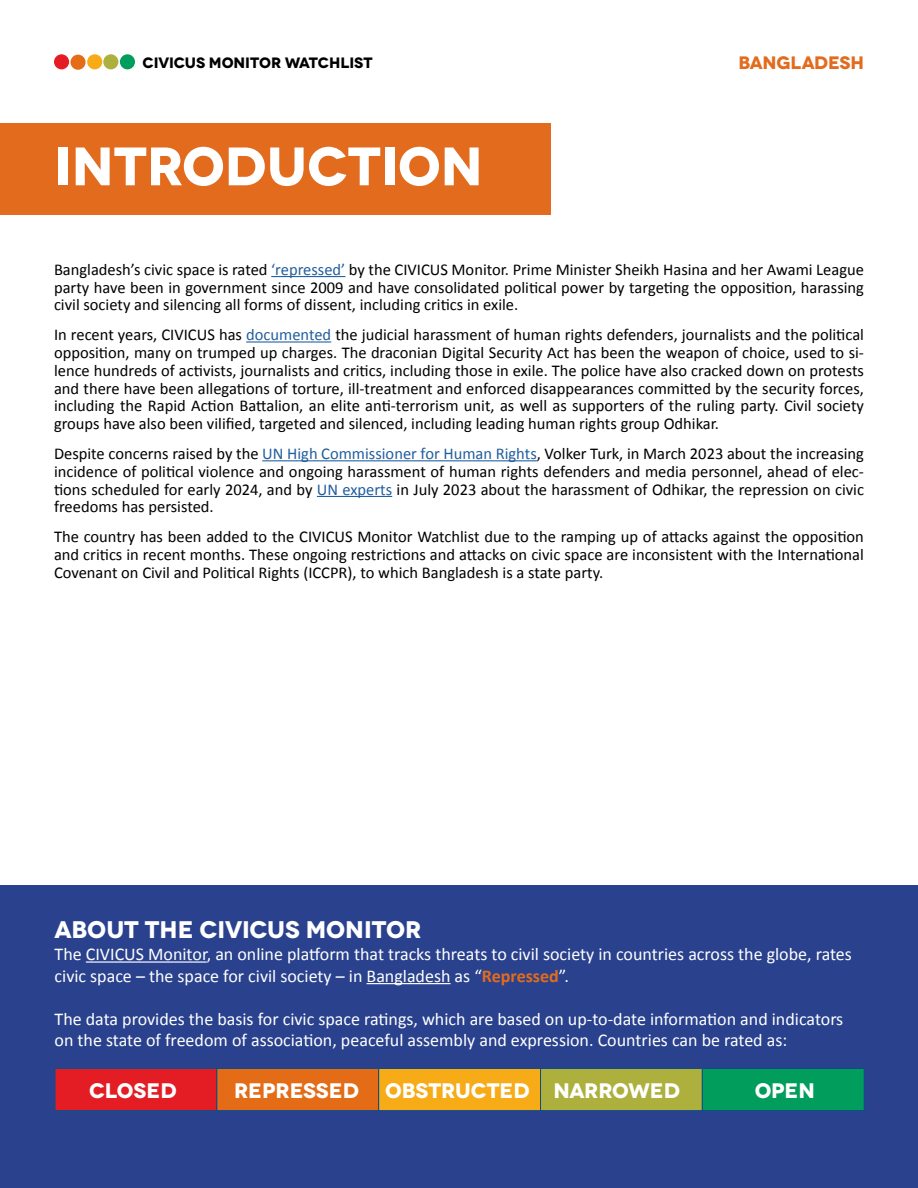
<style>
.page{position:relative;width:918px;height:1188px;background:#fff}
.page>*{position:absolute;margin:0;border:0;box-sizing:border-box;transform-origin:0 0}
.t1{font:700 54px "Novecentowide";color:#fff}
.t2{font:700 24px "Novecentowide";letter-spacing:-.01em;color:#fff}
.t3{font:700 21px "Novecentowide";color:#fff}
.t4{font:18px/21.6px "Calibri";color:#fff}
.t5{font:700 18px "Novecentowide";letter-spacing:-.01em;color:#e26b1d}
.t6{font:16.5px/17.9px "Calibri";color:#000;text-align:justify}
.t7{font:700 15px "Novecentowide";letter-spacing:-.01em;color:#000}
.s1{color:#215e9e}
.s2{font-weight:700;color:#e26b1d}
</style>
<div class="page">
<div style="left:54px;top:54px;width:15px;height:15px;background:#e41d24;border-radius:50%"></div>
<div style="left:70px;top:55px;width:16px;height:15px;background:#e46c16;border-radius:50%"></div>
<div style="left:87px;top:54px;width:15px;height:15px;background:#f7ab17;border-radius:50%"></div>
<div style="left:103px;top:54px;width:15px;height:15px;background:#adb03d;border-radius:50%"></div>
<div style="left:120px;top:54px;width:15px;height:15px;background:#019d5c;border-radius:50%"></div>
<div style="left:0;top:886px;width:918px;height:302px;background:#2a428e"></div>
<div style="left:1px;top:124px;width:550px;height:91px;background:#e26b1d"></div>
<hr style="left:271px;top:276px;width:74px;height:1px;background:#215e9e">
<hr style="left:246px;top:341px;width:85px;height:2px;background:#215e9e">
<hr style="left:262px;top:460px;width:275px;height:1px;background:#215e9e">
<hr style="left:317px;top:496px;width:75px;height:1px;background:#215e9e">
<hr style="left:86px;top:961px;width:121px;height:2px;background:#fff">
<hr style="left:367px;top:983px;width:84px;height:1px;background:#fff">
<div style="left:55px;top:1068px;width:162px;height:43px;background:#e41d24"></div>
<div style="left:55px;top:1068px;width:162px;height:43px;border:1px solid #114c85"></div>
<div style="left:217px;top:1068px;width:162px;height:43px;background:#e46c16"></div>
<div style="left:216px;top:1068px;width:163px;height:43px;border:1px solid #114c85"></div>
<div style="left:379px;top:1068px;width:162px;height:43px;background:#f7ab17"></div>
<div style="left:378px;top:1068px;width:163px;height:43px;border:1px solid #114c85"></div>
<div style="left:541px;top:1068px;width:161px;height:43px;background:#adb03d"></div>
<div style="left:540px;top:1068px;width:163px;height:43px;border:1px solid #114c85"></div>
<div style="left:702px;top:1068px;width:162px;height:43px;background:#019d5c"></div>
<div style="left:702px;top:1068px;width:163px;height:43px;border:1px solid #114c85"></div>
<p class="t7" style="left:143px;top:54px;width:232px">CIVICUS MONITOR WATCHLIST</p>
<p class="t5" style="left:738px;top:52px;width:127px">BANGLADESH</p>
<h1 class="t1" style="left:54px;top:133px;width:430px">INTRODUCTION</h1>
<p class="t6" style="left:54px;top:260px;width:812px">Bangladesh’s civic space is rated <span class="s1">‘repressed’</span> by the CIVICUS Monitor. Prime Minister Sheikh Hasina and her Awami League party have been in government since 2009 and have consolidated political power by targeting the opposition, harassing civil society and silencing all forms of dissent, including critics in exile.</p>
<p class="t6" style="left:54px;top:326px;width:812px">In recent years, CIVICUS has <span class="s1">documented</span> the judicial harassment of human rights defenders, journalists and the political opposition, many on trumped up charges. The draconian Digital Security Act has been the weapon of choice, used to si&shy;lence hundreds of activists, journalists and critics, including those in exile. The police have also cracked down on protests and there have been allegations of torture, ill-treatment and enforced disappearances committed by the security forces, including the Rapid Action Battalion, an elite anti-terrorism unit, as well as supporters of the ruling party. Civil society groups have also been vilified, targeted and silenced, including leading human rights group Odhikar.</p>
<p class="t6" style="left:54px;top:445px;width:812px">Despite concerns raised by the <span class="s1">UN High Commissioner for Human Rights</span>, Volker Turk, in March 2023 about the increasing incidence of political violence and ongoing harassment of human rights defenders and media personnel, ahead of elec&shy;tions scheduled for early 2024, and by <span class="s1">UN experts</span> in July 2023 about the harassment of Odhikar, the repression on civic freedoms has persisted.</p>
<p class="t6" style="left:54px;top:528px;width:811px">The country has been added to the CIVICUS Monitor Watchlist due to the ramping up of attacks against the opposition and critics in recent months. These ongoing restrictions and attacks on civic space are inconsistent with the International Covenant on Civil and Political Rights (ICCPR), to which Bangladesh is a state party.</p>
<h2 class="t2" style="left:55px;top:915px;width:368px">ABOUT THE CIVICUS MONITOR</h2>
<p class="t4" style="left:55px;top:943px;width:799px">The CIVICUS Monitor, an online platform that tracks threats to civil society in countries across the globe, rates civic space – the space for civil society – in Bangladesh as “<span class="s2">Repressed</span>”.</p>
<p class="t4" style="left:55px;top:1008px;width:790px">The data provides the basis for civic space ratings, which are based on up-to-date information and indicators on the state of freedom of association, peaceful assembly and expression. Countries can be rated as:</p>
<p class="t3" style="left:89px;top:1077px;width:89px">CLOSED</p>
<p class="t3" style="left:234px;top:1077px;width:448px">REPRESSED OBSTRUCTED NARROWED</p>
<p class="t3" style="left:755px;top:1077px;width:62px">OPEN</p>
</div>
